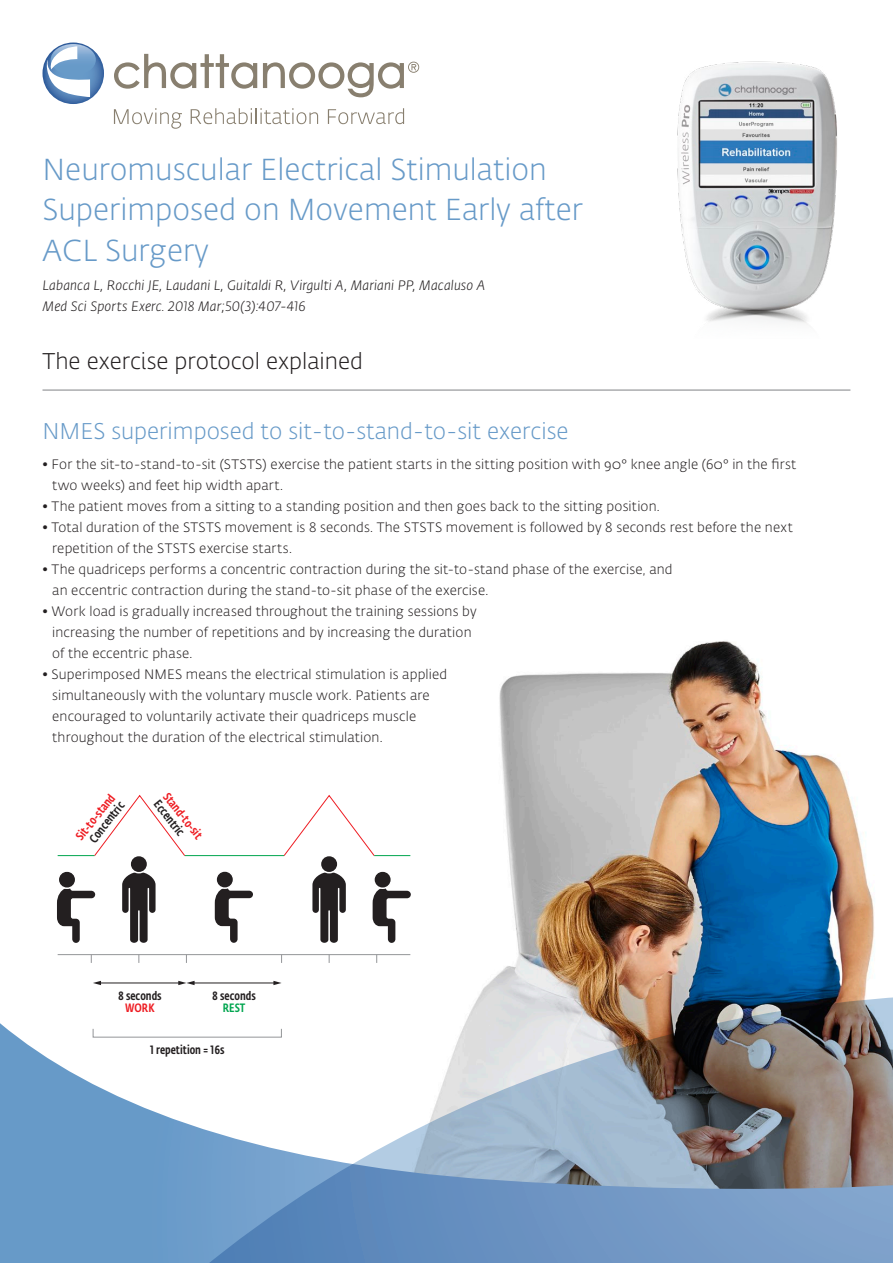
<style>
.page{position:relative;width:893px;height:1263px;background:#fff}
.page>*{position:absolute;margin:0;border:0;box-sizing:border-box;transform-origin:0 0}
.t1{font:300 30px/40.5px "Fedra Sans Alt Pro";color:#679ac8}
.t2{font:300 22.5px "Fedra Sans Alt Pro";color:#679ac8}
.t3{font:300 22.5px "Fedra Sans Alt Pro";color:#231f20}
.t4{font:300 13.5px/21px "Fedra Sans Alt Pro";letter-spacing:.01em;color:#231f20}
.t5{font:italic 300 13.5px "Fedra Sans Alt Pro";letter-spacing:.01em;color:#231f20}
.t6{font:500 12px/12px "Fe Sa Cond Alt Pro";color:#ee1d23;text-align:center}
.t7{font:500 12px/12px "Fe Sa Cond Alt Pro";color:#231f20;text-align:center}
.s1{color:#231f20}
.s2{color:#ee1d23}
.s3{color:#00a54f}
</style>
<div class="page">
<img style="left:495px;top:641px;width:380px;height:336px">
<svg style="left:114px;top:108px;width:68px;height:21px"></svg>
<svg style="left:191px;top:108px;width:127px;height:16px"></svg>
<svg style="left:328px;top:108px;width:76px;height:16px"></svg>
<svg style="left:42px;top:43px;width:62px;height:61px"></svg>
<svg style="left:43px;top:44px;width:53px;height:53px"></svg>
<svg style="left:114px;top:54px;width:305px;height:43px"></svg>
<hr style="left:42px;top:390px;width:808px;height:1px;background:#808285">
<hr style="left:58px;top:954px;width:352px;height:1px;background:#939598">
<hr style="left:185px;top:855px;width:99px;height:1px;background:#00a54f">
<svg style="left:215px;top:871px;width:38px;height:72px"></svg>
<svg style="left:57px;top:795px;width:128px;height:148px"></svg>
<svg style="left:284px;top:795px;width:127px;height:148px"></svg>
<img style="left:677px;top:61px;width:160px;height:263px">
<svg style="left:0;top:977px;width:893px;height:286px"></svg>
<p class="t1" style="left:42px;top:148px;width:542px">Neuromuscular Electrical Stimulation<br>Superimposed on Movement Early after<br>ACL Surgery</p>
<p class="t5" style="left:42px;top:276px;width:444px">Labanca L, Rocchi JE, Laudani L, Guitaldi R, Virgulti A, Mariani PP, Macaluso A</p>
<p class="t5" style="left:42px;top:297px;width:264px">Med Sci Sports Exerc. 2018 Mar;50(3):407-416</p>
<p class="t3" style="left:43px;top:346px;width:322px">The exercise protocol explained</p>
<p class="t2" style="left:42px;top:416px;width:527px">NMES superimposed to sit-to-stand-to-sit exercise</p>
<p class="t4" style="left:52px;top:453px;width:745px;text-indent:-10px">• For the sit-to-stand-to-sit (STSTS) exercise the patient starts in the sitting position with 90° knee angle (60° in the first two weeks) and feet hip width apart.</p>
<p class="t4" style="left:42px;top:495px;width:619px">• The patient moves from a sitting to a standing position and then goes back to the sitting position.</p>
<p class="t4" style="left:52px;top:516px;width:742px;text-indent:-10px">• Total duration of the STSTS movement is 8 seconds. The STSTS movement is followed by 8 seconds rest before the next repetition of the STSTS exercise starts.</p>
<p class="t4" style="left:52px;top:558px;width:622px;text-indent:-10px">• The quadriceps performs a concentric contraction during the sit-to-stand phase of the exercise, and an eccentric contraction during the stand-to-sit phase of the exercise.</p>
<p class="t4" style="left:52px;top:600px;width:426px;text-indent:-10px">• Work load is gradually increased throughout the training sessions by increasing the number of repetitions and by increasing the duration of the eccentric phase.</p>
<p class="t4" style="left:52px;top:663px;width:396px;text-indent:-10px">• Superimposed NMES means the electrical stimulation is applied simultaneously with the voluntary muscle work. Patients are encouraged to voluntarily activate their quadriceps muscle throughout the duration of the electrical stimulation.</p>
<p class="t6" style="left:73px;top:834px;width:56px;rotate:-51deg">Sit-to-stand<br><span class="s1">Concentric</span></p>
<p class="t6" style="left:171px;top:790px;width:56px;text-align:left;rotate:51deg">Stand-to-sit<br><span class="s1">Eccentric</span></p>
<p class="t7" style="left:118px;top:989px;width:45px">8 seconds<br><span class="s2">WORK</span></p>
<p class="t7" style="left:212px;top:989px;width:45px">8 seconds<br><span class="s3">REST</span></p>
<p class="t7" style="left:150px;top:1043px;width:76px">1 repetition = 16s</p>
</div>
